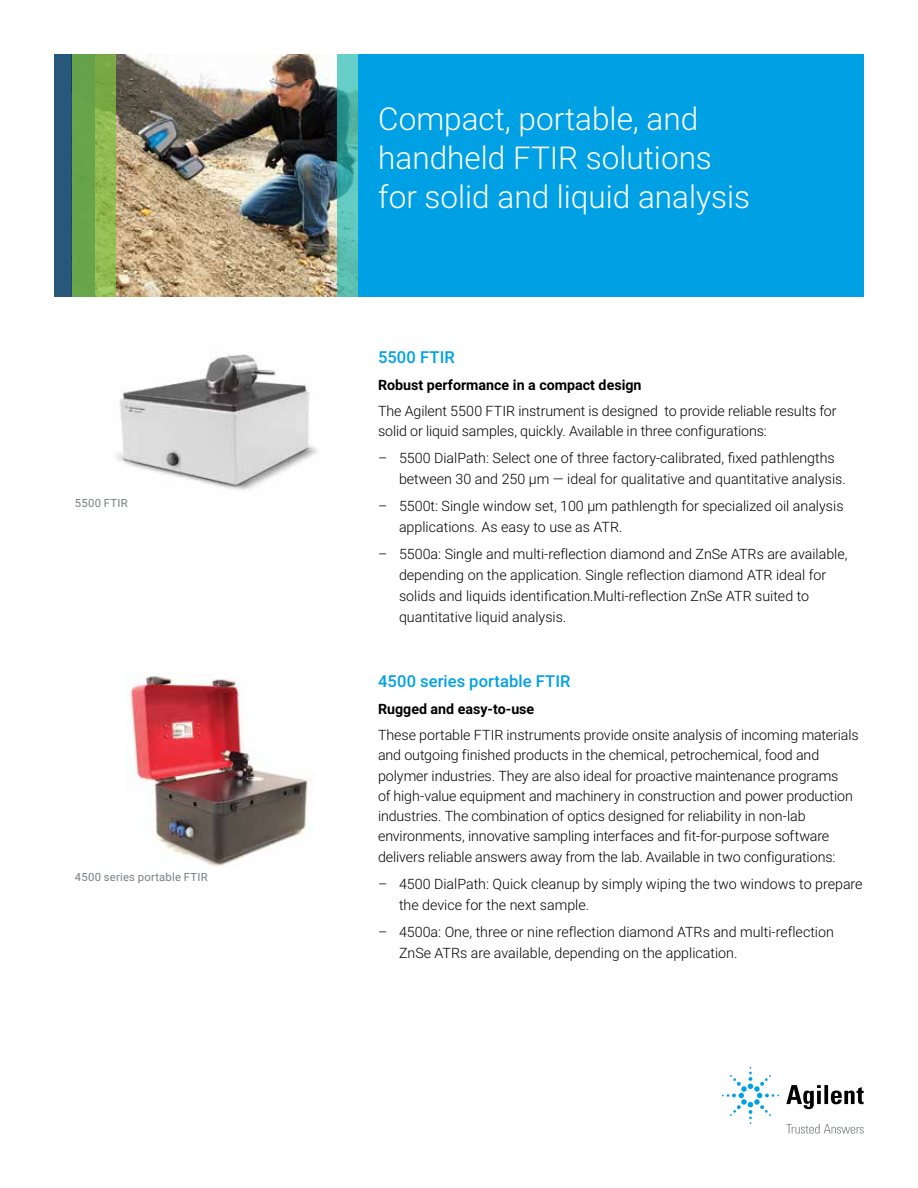
<style>
.page{position:relative;width:918px;height:1188px;background:#fff}
.page>*{position:absolute;margin:0;border:0;box-sizing:border-box;transform-origin:0 0}
.t1{font:300 31.5px/39px "Roboto";color:#fff}
.t2{font:500 16.5px "Roboto";letter-spacing:.005em;color:#00a1e4}
.t3{font:300 14.25px/20.2px "Roboto";color:#000}
.t4{font:700 14.25px "Roboto";color:#000}
.t5{font:11.25px "Roboto";letter-spacing:.02em;color:#797d82}
</style>
<div class="page">
<div style="left:358px;top:54px;width:506px;height:243px;background:#00a1e4"></div>
<img style="left:116px;top:354px;width:201px;height:136px">
<img style="left:126px;top:676px;width:182px;height:191px">
<img style="left:116px;top:54px;width:221px;height:243px">
<svg style="left:337px;top:54px;width:21px;height:243px;background:#50b7ae"></svg>
<div style="left:54px;top:54px;width:40px;height:243px;background:#27587b"></div>
<svg style="left:72px;top:54px;width:44px;height:243px;background:#78ac4b"></svg>
<svg style="left:786px;top:1085px;width:78px;height:24px"></svg>
<svg style="left:722px;top:1067px;width:57px;height:57px"></svg>
<svg style="left:786px;top:1124px;width:78px;height:10px"></svg>
<p class="t5" style="left:75px;top:495px;width:55px">5500 FTIR</p>
<p class="t5" style="left:75px;top:869px;width:134px">4500 series portable FTIR</p>
<h1 class="t1" style="left:378px;top:98px;width:373px">Compact, portable, and handheld FTIR solutions for solid and liquid analysis</h1>
<p class="t2" style="left:378px;top:345px;width:78px">5500 FTIR</p>
<p class="t4" style="left:378px;top:375px;width:265px">Robust performance in a compact design</p>
<p class="t3" style="left:378px;top:400px;width:460px">The Agilent 5500 FTIR instrument is designed to provide reliable results for solid or liquid samples, quickly. Available in three configurations:</p>
<p class="t3" style="left:399px;top:447px;width:448px;line-height:21px;text-indent:-21px">– 5500 DialPath: Select one of three factory-calibrated, fixed pathlengths between 30 and 250 μm — ideal for qualitative and quantitative analysis.</p>
<p class="t3" style="left:399px;top:495px;width:446px;line-height:21px;text-indent:-21px">– 5500t: Single window set, 100 μm pathlength for specialized oil analysis applications. As easy to use as ATR.</p>
<p class="t3" style="left:399px;top:543px;width:450px;line-height:21px;text-indent:-21px">– 5500a: Single and multi-reflection diamond and ZnSe ATRs are available, depending on the application. Single reflection diamond ATR ideal for solids and liquids identification.Multi-reflection ZnSe ATR suited to quantitative liquid analysis.</p>
<p class="t2" style="left:378px;top:669px;width:194px">4500 series portable FTIR</p>
<p class="t4" style="left:378px;top:699px;width:158px">Rugged and easy-to-use</p>
<p class="t3" style="left:378px;top:724px;width:482px">These portable FTIR instruments provide onsite analysis of incoming materials and outgoing finished products in the chemical, petrochemical, food and polymer industries. They are also ideal for proactive maintenance programs<br>of high-value equipment and machinery in construction and power production industries. The combination of optics designed for reliability in non-lab environments, innovative sampling interfaces and fit-for-purpose software delivers reliable answers away from the lab. Available in two configurations:</p>
<p class="t3" style="left:399px;top:872px;width:465px;line-height:21px;text-indent:-21px">– 4500 DialPath: Quick cleanup by simply wiping the two windows to prepare the device for the next sample.</p>
<p class="t3" style="left:399px;top:920px;width:436px;line-height:21px;text-indent:-21px">– 4500a: One, three or nine reflection diamond ATRs and multi-reflection<br>ZnSe ATRs are available, depending on the application.</p>
</div>
